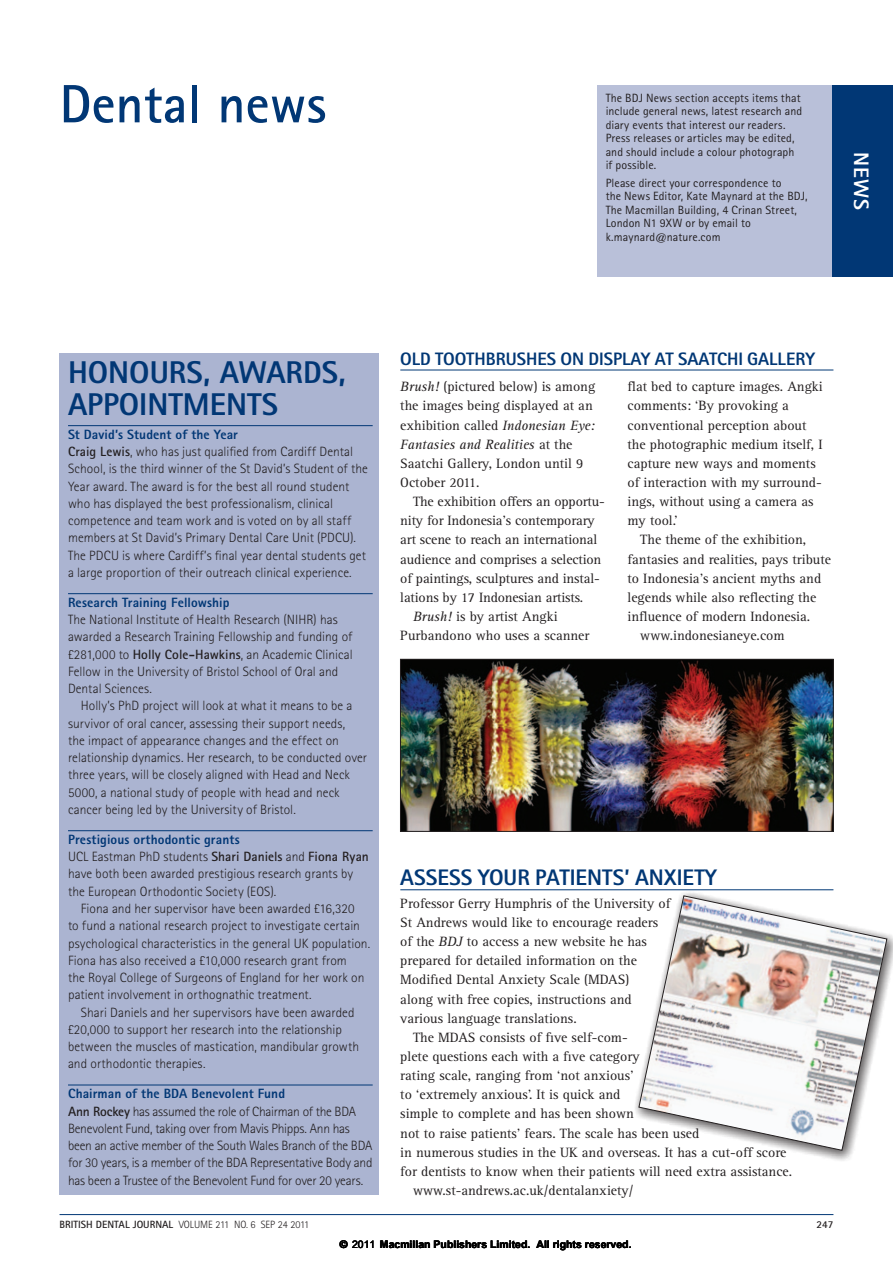
<style>
.page{position:relative;width:893px;height:1263px;background:#fff}
.page>*{position:absolute;margin:0;border:0;box-sizing:border-box;transform-origin:0 0}
.t1{font:700 54px "Rotis Sans Serif Std";color:#013775}
.t2{font:800 31.5px/31.5px "Rotis Sans Serif Std";color:#013775}
.News_headline{font:800 22.5px "Rotis Sans Serif Std";color:#013775}
.t3{font:800 21px "Rotis Sans Serif Std";color:#fff}
.News_headline-2{font:800 18px "Rotis Sans Serif Std";color:#013775}
.body{font:13.95px/19.2px "Rotis Serif Std";color:#231f20}
.body_fullout{font:13.95px/19.2px "Rotis Serif Std";color:#231f20}
.Diary_body{font:300 13.5px/17.2px "Rotis Sans Serif Std";letter-spacing:.005em;color:#231f20}
.Diary_body-2{font:300 13.5px/17.2px "Rotis Sans Serif Std";letter-spacing:-.015em;color:#231f20}
.Diary_head{font:800 13.5px "Rotis Sans Serif Std";letter-spacing:.005em;color:#013775}
.t4{font:12px/13.5px "Rotis Sans Serif Std";letter-spacing:.01em;color:#231f20}
.t5{font:700 10.5px "Arial";color:#000}
.t6{font:300 10.5px "Rotis Sans Serif Std";color:#231f20}
.t7{font:700 10.5px "Rotis Sans Serif Std";color:#231f20}
.s1{font-weight:700}
.s2{font-style:italic}
.s3{font-family:"Helvetica"}
.s4{font-weight:400}
</style>
<div class="page">
<div style="left:633px;top:890px;width:260px;height:272px;background:#231f20;opacity:.75"></div>
<svg style="left:639px;top:895px;width:248px;height:255px"></svg>
<hr style="left:60px;top:1214px;width:773px;height:1px;background:#013775">
<div style="left:597px;top:85px;width:296px;height:191px;background:#b9c0d9"></div>
<div style="left:832px;top:85px;width:61px;height:191px;background:#013775"></div>
<hr style="left:400px;top:370px;width:433px;height:1px;background:#013775">
<img style="left:402px;top:661px;width:429px;height:168px">
<div style="left:400px;top:659px;width:433px;height:172px;border:1px solid #231f20"></div>
<div style="left:60px;top:353px;width:319px;height:842px;background:#abb4d1"></div>
<hr style="left:68px;top:425px;width:305px;height:1px;background:#013775">
<hr style="left:68px;top:593px;width:305px;height:1px;background:#013775">
<hr style="left:68px;top:830px;width:305px;height:1px;background:#013775">
<hr style="left:68px;top:1084px;width:305px;height:1px;background:#013775">
<hr style="left:400px;top:889px;width:433px;height:1px;background:#013775">
<p class="t1" style="left:60px;top:70px;width:268px">Dental news</p>
<p class="t4" style="left:606px;top:91px;width:198px">The BDJ News section accepts items that include general news, latest research and diary events that interest our readers.<br>Press releases or articles may be edited, and should include a colour photograph if possible.</p>
<p class="t4" style="left:606px;top:176px;width:204px">Please direct your correspondence to<br>the News Editor, Kate Maynard at the BDJ, The Macmillan Building, 4 Crinan Street, London N1 9XW or by email to k.maynard@nature.com</p>
<p class="t3" style="left:875px;top:152px;width:60px;rotate:90deg">NEWS</p>
<p class="t2" style="left:68px;top:356px;width:279px">HONOURS, AWARDS,<br>APPOINTMENTS</p>
<p class="Diary_head" style="left:68px;top:426px;width:171px">St David’s Student of the Year</p>
<p class="Diary_body" style="left:68px;top:443px;width:301px"><span class="s1">Craig Lewis</span>, who has just qualified from Cardiff Dental School, is the third winner of the St David’s Student of the Year award. The award is for the best all round student who has displayed the best professionalism, clinical competence and team work and is voted on by all staff members at St David’s Primary Dental Care Unit (PDCU).<br>The PDCU is where Cardiff’s final year dental students get a large proportion of their outreach clinical experience.</p>
<p class="Diary_head" style="left:68px;top:594px;width:163px">Research Training Fellowship</p>
<p class="Diary_body" style="left:68px;top:611px;width:286px">The National Institute of Health Research (NIHR) has awarded a Research Training Fellowship and funding of £281,000 to <span class="s1">Holly Cole-Hawkins</span>, an Academic Clinical Fellow in the University of Bristol School of Oral and Dental Sciences.</p>
<p class="Diary_body" style="left:68px;top:697px;width:301px;text-indent:13px">Holly’s PhD project will look at what it means to be a survivor of oral cancer, assessing their support needs,<br>the impact of appearance changes and the effect on relationship dynamics. Her research, to be conducted over three years, will be closely aligned with Head and Neck 5000, a national study of people with head and neck cancer being led by the University of Bristol.</p>
<p class="Diary_head" style="left:68px;top:831px;width:173px">Prestigious orthodontic grants</p>
<p class="Diary_body" style="left:68px;top:848px;width:302px">UCL Eastman PhD students <span class="s1">Shari Daniels</span> and <span class="s1">Fiona Ryan </span>have both been awarded prestigious research grants by the European Orthodontic Society (EOS).</p>
<p class="Diary_body" style="left:68px;top:900px;width:304px;text-indent:13px">Fiona and her supervisor have been awarded £16,320<br>to fund a national research project to investigate certain psychological characteristics in the general UK population.<br>Fiona has also received a £10,000 research grant from<br>the Royal College of Surgeons of England for her work on patient involvement in orthognathic treatment.</p>
<p class="Diary_body" style="left:68px;top:1003px;width:293px;text-indent:13px">Shari Daniels and her supervisors have been awarded £20,000 to support her research into the relationship between the muscles of mastication, mandibular growth and orthodontic therapies.</p>
<p class="Diary_head" style="left:68px;top:1085px;width:219px">Chairman of the BDA Benevolent Fund</p>
<p class="Diary_body-2" style="left:68px;top:1102px;width:306px"><span class="s1">Ann Rockey</span> has assumed the role of Chairman of the BDA Benevolent Fund, taking over from Mavis Phipps. Ann has been an active member of the South Wales Branch of the BDA for 30 years, is a member of the BDA Representative Body and has been a Trustee of the Benevolent Fund for over 20 years.</p>
<p class="News_headline-2" style="left:400px;top:348px;width:416px">OLD TOOTHBRUSHES ON DISPLAY AT SAATCHI GALLERY</p>
<p class="body" style="left:627px;top:377px;width:197px">flat bed to capture images. Angki comments: ‘By provoking a conventional perception about the photographic medium itself, I capture new ways and moments of interaction with my surround&shy;ings, without using a camera as my tool.’</p>
<p class="body" style="left:627px;top:530px;width:205px;text-indent:13px">The theme of the exhibition, fantasies and realities, pays tribute to Indonesia’s ancient myths and legends while also reflecting the influence of modern Indonesia.</p>
<p class="body" style="left:640px;top:626px;width:146px">www.indonesianeye.com</p>
<p class="body_fullout" style="left:400px;top:377px;width:196px"><span class="s2">Brush!</span> (pictured below) is among the images being displayed at an exhibition called <span class="s2">Indonesian Eye:<br>Fantasies and Realities</span> at the<br>Saatchi Gallery, London until 9<br>October 2011.</p>
<p class="body" style="left:400px;top:492px;width:206px;text-indent:13px">The exhibition offers an opportu&shy;nity for Indonesia’s contemporary art scene to reach an international audience and comprises a selection of paintings, sculptures and instal&shy;lations by 17 Indonesian artists.</p>
<p class="body" style="left:400px;top:607px;width:191px;text-indent:13px"><span class="s2">Brush!</span> is by artist Angki<br>Purbandono who uses a scanner</p>
<p class="News_headline" style="left:400px;top:863px;width:318px">ASSESS YOUR PATIENTS’ ANXIETY</p>
<p class="body_fullout" style="left:400px;top:894px;width:271px">Professor Gerry Humphris of the University of St Andrews would like to encourage readers of the <span class="s2">BDJ</span> to access a new website he has prepared for detailed information on the Modified Dental Anxiety Scale (MDAS)<br>along with free copies, instructions and various language translations.</p>
<p class="body" style="left:400px;top:1028px;width:393px;text-indent:13px">The MDAS consists of five self-com-<br>plete questions each with a five category<br>rating scale, ranging from ‘not anxious’<br>to ‘extremely anxious’. It is quick and<br>simple to complete and has been shown<br>not to raise patients’ fears. The scale has been used<br>in numerous studies in the UK and overseas. It has a cut-off score for dentists to know when their patients will need extra assistance.</p>
<p class="body" style="left:413px;top:1181px;width:222px">www.st-andrews.ac.uk/dentalanxiety/</p>
<p class="t6" style="left:60px;top:1218px;width:251px"><span class="s1">BRITISH DENTAL JOURNAL</span> VOLUME 211 NO. 6 SEP 24 2011</p>
<p class="t7" style="left:816px;top:1217px;width:18px">247</p>
<p class="t5" style="left:340px;top:1237px;width:293px"><span class="s3">©</span> <span class="s4">2011</span> Macmillan Publishers Limited. All rights reserved.</p>
</div>
